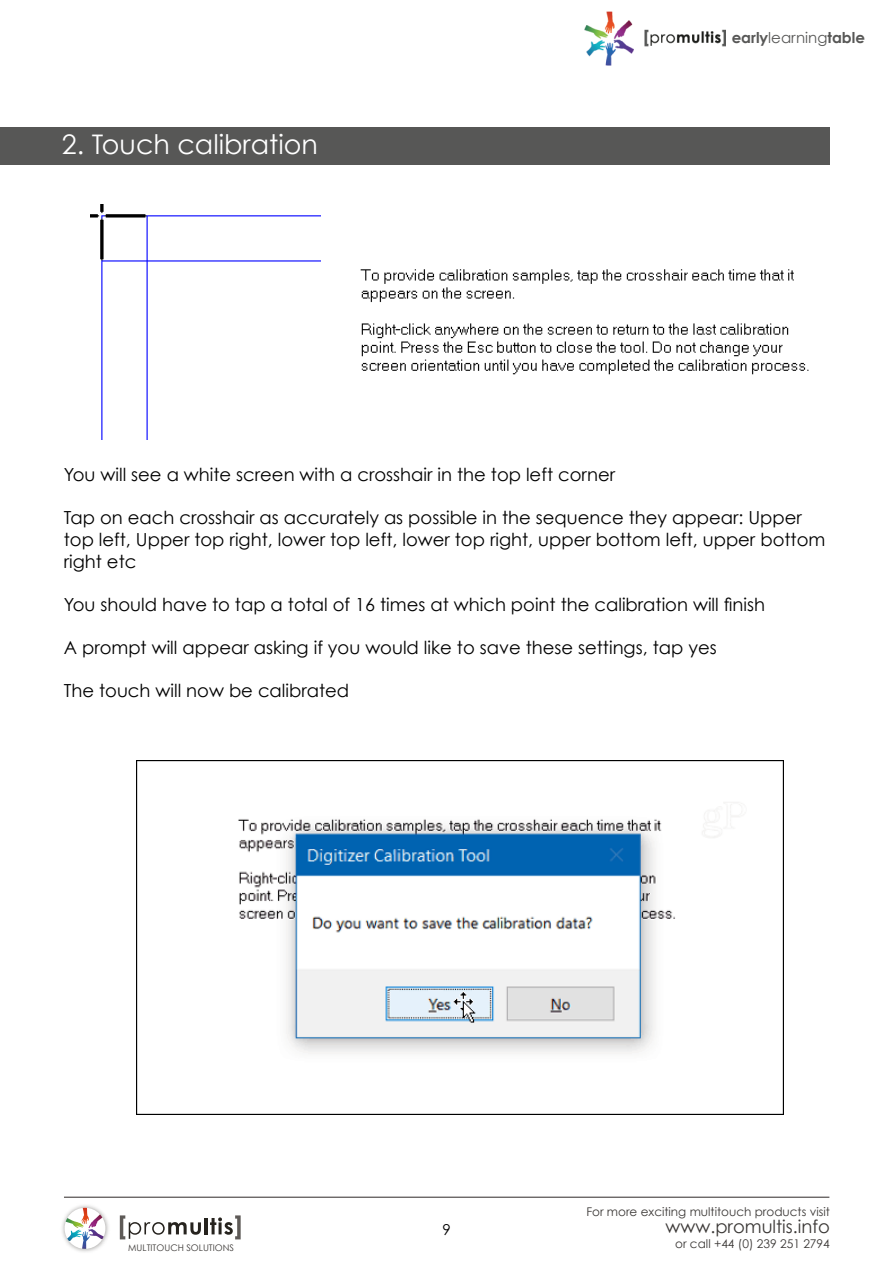
<style>
.page{position:relative;width:893px;height:1263px;background:#fff}
.page>*{position:absolute;margin:0;border:0;box-sizing:border-box;transform-origin:0 0}
.t1{font:27px "Century Gothic";color:#fff}
.t2{font:18px/21.6px "Century Gothic";color:#000}
.t3{font:18px "Century Gothic";color:#3b3836}
.t4{font:700 15px "Century Gothic";color:#575756}
.t5{font:15px "Century Gothic";color:#000}
.t6{font:12px "Century Gothic";color:#3b3836}
.t7{font:9.15px "Century Gothic";color:#3b3836}
.s1{font-weight:400}
</style>
<div class="page">
<hr style="left:64px;top:1196px;width:765px;height:2px;background:#6e6a69">
<img style="left:62px;top:1205px;width:47px;height:47px">
<div style="left:65px;top:1208px;width:40px;height:41px;background:#fff;border-radius:50%"></div>
<img style="left:88px;top:1214px;width:14px;height:14px">
<img style="left:67px;top:1229px;width:15px;height:13px">
<img style="left:82px;top:1231px;width:8px;height:18px">
<img style="left:88px;top:1229px;width:16px;height:11px">
<img style="left:66px;top:1218px;width:18px;height:10px">
<img style="left:82px;top:1208px;width:7px;height:16px">
<svg style="left:120px;top:1215px;width:81px;height:24px"></svg>
<hr style="left:205px;top:1218px;width:3px;height:16px;background:#26231e">
<svg style="left:210px;top:1215px;width:31px;height:24px"></svg>
<img style="left:584px;top:12px;width:141px;height:54px">
<div style="left:0;top:128px;width:829px;height:37px;background:#575756"></div>
<img style="left:91px;top:204px;width:229px;height:235px">
<img style="left:360px;top:269px;width:449px;height:106px">
<img style="left:136px;top:760px;width:647px;height:355px">
<h1 class="t1" style="left:62px;top:128px;width:258px">2. Touch calibration</h1>
<p class="t4" style="left:732px;top:28px;width:135px">early<span class="s1">learning</span>table</p>
<p class="t2" style="left:64px;top:464px;width:553px">You will see a white screen with a crosshair in the top left corner</p>
<p class="t2" style="left:64px;top:507px;width:763px">Tap on each crosshair as accurately as possible in the sequence they appear: Upper top left, Upper top right, lower top left, lower top right, upper bottom left, upper bottom right etc</p>
<p class="t2" style="left:64px;top:593px;width:703px">You should have to tap a total of 16 times at which point the calibration will finish</p>
<p class="t2" style="left:64px;top:636px;width:654px">A prompt will appear asking if you would like to save these settings, tap yes</p>
<p class="t2" style="left:64px;top:680px;width:287px">The touch will now be calibrated</p>
<p class="t5" style="left:442px;top:1220px;width:10px">9</p>
<p class="t6" style="left:586px;top:1203px;width:245px">For more exciting multitouch products visit</p>
<p class="t3" style="left:665px;top:1214px;width:166px">www.promultis.info</p>
<p class="t7" style="left:128px;top:1241px;width:107px">MULTITOUCH SOLUTIONS</p>
<p class="t6" style="left:675px;top:1235px;width:156px">or call +44 (0) 239 251 2794</p>
</div>
